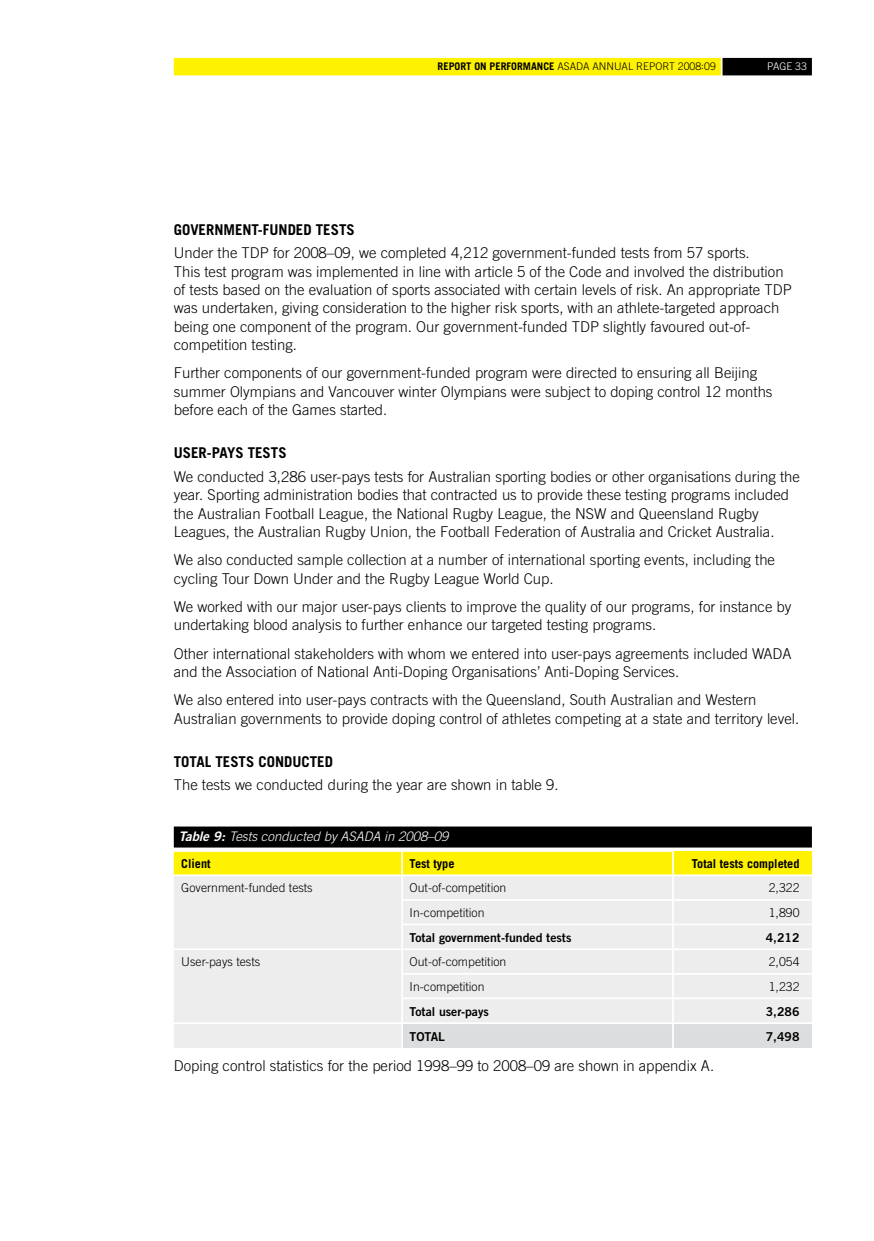
<style>
.page{position:relative;width:874px;height:1241px;background:#fff}
.page>*{position:absolute;margin:0;border:0;box-sizing:border-box;transform-origin:0 0}
.t1{font:300 14.88px/18.4px "Trade Gothic";color:#000}
.t2{font:700 14.88px "Trade Gothic";color:#000}
.t3{font:italic 300 13.12px "Trade Gothic";color:#fff}
.t4{font:300 12.25px "Trade Gothic";color:#000}
.t5{font:12.25px "Trade Gothic Bold Two";color:#000}
.t6{font:700 12.25px "Trade Gothic";color:#000}
.t7{font:300 10.5px "Trade Gothic";color:#000}
.t8{font:300 10.5px "Trade Gothic";color:#fff}
.s1{font-weight:700}
.s2{font-family:"Trade Gothic Bold Two";font-weight:400}
</style>
<div class="page">
<div style="left:174px;top:58px;width:546px;height:17px;background:#fff200"></div>
<div style="left:722px;top:58px;width:89px;height:17px;background:#000"></div>
<div style="left:174px;top:826px;width:637px;height:21px;background:#000"></div>
<div style="left:174px;top:851px;width:637px;height:23px;background:#fff200"></div>
<div style="left:174px;top:876px;width:637px;height:171px;background:#ededee"></div>
<div style="left:403px;top:1023px;width:408px;height:24px;background:#dcddde"></div>
<hr style="left:401px;top:876px;width:2px;height:22px;background:#fff">
<hr style="left:401px;top:900px;width:2px;height:23px;background:#fff">
<hr style="left:401px;top:925px;width:2px;height:23px;background:#fff">
<hr style="left:671px;top:876px;width:2px;height:22px;background:#fff">
<hr style="left:671px;top:900px;width:2px;height:23px;background:#fff">
<hr style="left:671px;top:925px;width:2px;height:23px;background:#fff">
<hr style="left:401px;top:950px;width:2px;height:22px;background:#fff">
<hr style="left:401px;top:974px;width:2px;height:23px;background:#fff">
<hr style="left:401px;top:999px;width:2px;height:23px;background:#fff">
<hr style="left:671px;top:950px;width:2px;height:22px;background:#fff">
<hr style="left:671px;top:974px;width:2px;height:23px;background:#fff">
<hr style="left:671px;top:999px;width:2px;height:23px;background:#fff">
<hr style="left:401px;top:1023px;width:2px;height:24px;background:#fff">
<hr style="left:671px;top:1023px;width:2px;height:24px;background:#fff">
<hr style="left:174px;top:948px;width:228px;height:2px;background:#fff">
<hr style="left:401px;top:898px;width:271px;height:2px;background:#fff">
<hr style="left:672px;top:898px;width:139px;height:2px;background:#fff">
<hr style="left:401px;top:923px;width:271px;height:2px;background:#fff">
<hr style="left:672px;top:923px;width:139px;height:2px;background:#fff">
<hr style="left:402px;top:948px;width:270px;height:2px;background:#fff">
<hr style="left:672px;top:948px;width:139px;height:2px;background:#fff">
<hr style="left:174px;top:1022px;width:228px;height:1px;background:#fff">
<hr style="left:401px;top:972px;width:271px;height:2px;background:#fff">
<hr style="left:672px;top:972px;width:139px;height:2px;background:#fff">
<hr style="left:401px;top:997px;width:271px;height:2px;background:#fff">
<hr style="left:672px;top:997px;width:139px;height:2px;background:#fff">
<hr style="left:402px;top:1022px;width:270px;height:1px;background:#fff">
<hr style="left:672px;top:1022px;width:139px;height:1px;background:#fff">
<hr style="left:671px;top:851px;width:2px;height:23px;background:#fff">
<hr style="left:401px;top:851px;width:2px;height:23px;background:#fff">
<p class="t7" style="left:437px;top:60px;width:279px"><span class="s1">REPORT ON PERFORMANCE</span> ASADA Annual Report 2008:09</p>
<p class="t8" style="left:766px;top:60px;width:41px">page 33</p>
<p class="t2" style="left:174px;top:220px;width:18px">GOVERNMENT</p>
<p class="t2" style="left:258px;top:220px;width:30px">-FUNDED</p>
<p class="t2" style="left:316px;top:220px;width:40px">TESTS</p>
<p class="t1" style="left:174px;top:243px;width:78px">U nder the TDP</p>
<p class="t1" style="left:174px;top:243px;width:611px;text-indent:99px">for 2008–09, we completed 4,212 government-funded tests from 57 sports.<br>This test program was implemented in line with article 5 of the Code and involved the distribution of tests based on the evaluation of sports associated with certain levels of risk. An appropriate TDP was undertaken, giving consideration to the higher risk sports, with an athlete-targeted approach being one component of the program. Our government-funded TDP</p>
<p class="t1" style="left:603px;top:317px;width:149px">slightly favoured out-of-</p>
<p class="t1" style="left:174px;top:330px;width:584px;line-height:28.3px">competition testing.<br>Further components of our government-funded program were directed to ensuring all Beijing</p>
<p class="t1" style="left:174px;top:382px;width:600px">summer Olympians and Vancouver winter Olympians were subject to doping control 12 months before each of the Games started.</p>
<p class="t2" style="left:174px;top:444px;width:114px">USER-PAYS TESTS</p>
<p class="t1" style="left:174px;top:467px;width:627px">We conducted 3,286 user-pays tests for Australian sporting bodies or other organisations during the year. Sporting administration bodies that contracted us to provide these testing programs included the Australian Football League, the National R ugby League, the NSW and Queensland R ugby Leagues, the Australian R ugby U nion, the Football Federation of Australia and Cricket Australia.</p>
<p class="t1" style="left:174px;top:550px;width:602px">We also conducted sample collection at a number of international sporting events, including the cycling Tour Down U nder and the R ugby League World Cup.</p>
<p class="t1" style="left:174px;top:597px;width:619px">We worked with our major user-pays clients to improve the quality of our programs, for instance by undertaking blood analysis to further enhance our targeted testing programs.</p>
<p class="t1" style="left:174px;top:644px;width:619px">Other international stakeholders with whom we entered into user-pays agreements included WADA and the Association of National Anti-Doping Organisations’ Anti-Doping Services.</p>
<p class="t1" style="left:174px;top:690px;width:626px">We also entered into user-pays contracts with the Queensland, South Australian and Western<br>Australian governments to provide doping control of athletes competing at a state and territory level.</p>
<p class="t2" style="left:174px;top:752px;width:16px">TOTAL</p>
<p class="t2" style="left:215px;top:752px;width:53px">TESTS COND</p>
<p class="t2" style="left:292px;top:752px;width:18px">UCTED</p>
<p class="t1" style="left:174px;top:775px;width:386px">The tests we conducted during the year are shown in table 9.</p>
<p class="t3" style="left:179px;top:828px;width:271px"><span class="s2">Table 9:</span> Tests conducted by ASADA in 2008–09</p>
<p class="t6" style="left:181px;top:855px;width:31px">CLIENT</p>
<p class="t6" style="left:409px;top:855px;width:46px">TEST TYPE</p>
<p class="t6" style="left:691px;top:855px;width:109px">TOTAL TESTS COMPLETED</p>
<p class="t4" style="left:181px;top:880px;width:133px">Government-funded tests</p>
<p class="t4" style="left:409px;top:880px;width:98px">Out-of-competition</p>
<p class="t4" style="left:768px;top:880px;width:32px">2,322</p>
<p class="t4" style="left:409px;top:905px;width:76px">I n-competition</p>
<p class="t4" style="left:768px;top:905px;width:32px">1,890</p>
<p class="t5" style="left:409px;top:929px;width:163px">Total government-funded tests</p>
<p class="t5" style="left:765px;top:929px;width:35px">4,212</p>
<p class="t4" style="left:181px;top:954px;width:80px">U ser-pays tests</p>
<p class="t4" style="left:409px;top:954px;width:98px">Out-of-competition</p>
<p class="t4" style="left:768px;top:954px;width:32px">2,054</p>
<p class="t4" style="left:409px;top:979px;width:76px">I n-competition</p>
<p class="t4" style="left:768px;top:979px;width:32px">1,232</p>
<p class="t5" style="left:409px;top:1003px;width:81px">Total user-pays</p>
<p class="t5" style="left:765px;top:1003px;width:35px">3,286</p>
<p class="t5" style="left:409px;top:1028px;width:36px">TOTAL</p>
<p class="t5" style="left:765px;top:1028px;width:35px">7,498</p>
<p class="t1" style="left:174px;top:1056px;width:541px">Doping control statistics for the period 1998–99 to 2008–09 are shown in appendix A.</p>
</div>
